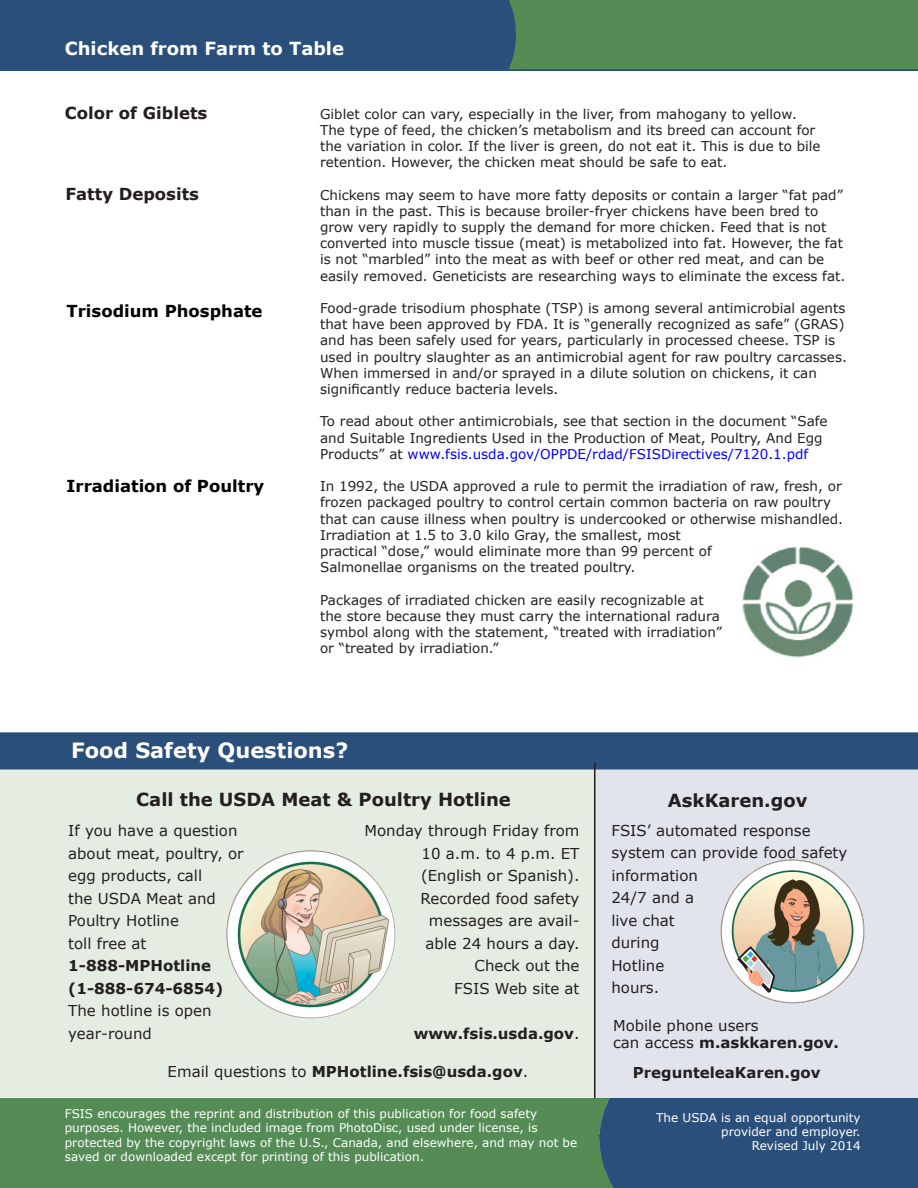
<style>
.page{position:relative;width:918px;height:1188px;background:#fff}
.page>*{position:absolute;margin:0;border:0;box-sizing:border-box;transform-origin:0 0}
.t1{font:700 21px "Verdana";color:#fff}
.t2{font:700 18px "Verdana";color:#231f20}
.t3{font:700 18px "Verdana";color:#fff}
.Plain_Text{font:700 16.5px "Verdana";color:#000}
.t4{font:700 16.5px "Verdana";color:#231f20}
.t5{font:15px/22.5px "Verdana";color:#231f20}
.t6{font:700 15px "Verdana";color:#231f20}
.t7{font:13.5px/16.2px "Verdana";color:#231f20}
.t8{font:12px/14.4px "Verdana";color:#fff}
.s1{color:#00f}
.s2{font-weight:400}
</style>
<div class="page">
<svg style="left:0;top:770px;width:594px;height:327px;background:#e1e9de"></svg>
<div style="left:596px;top:770px;width:322px;height:328px;background:#e2e4eb"></div>
<div style="left:0;top:732px;width:918px;height:38px;background:#2a4f7a"></div>
<hr style="left:594px;top:763px;width:2px;height:337px;background:#231f20">
<img style="left:742px;top:546px;width:111px;height:112px">
<div style="left:0;top:0;width:918px;height:71px;background:#2a4f7a"></div>
<div style="left:509px;top:0;width:409px;height:69px;background:#558c55"></div>
<div style="left:613px;top:1098px;width:305px;height:90px;background:#2a4f7a"></div>
<div style="left:0;top:1098px;width:613px;height:90px;background:#558c55"></div>
<img style="left:720px;top:860px;width:145px;height:144px">
<img style="left:232px;top:850px;width:74px;height:54px">
<p class="t3" style="left:65px;top:37px;width:281px">Chicken from Farm to Table</p>
<p class="t4" style="left:65px;top:102px;width:144px">Color of Giblets</p>
<p class="t4" style="left:66px;top:184px;width:135px">Fatty Deposits</p>
<p class="Plain_Text" style="left:67px;top:300px;width:197px">Trisodium Phosphate</p>
<p class="Plain_Text" style="left:67px;top:475px;width:199px">Irradiation of Poultry</p>
<p class="t7" style="left:320px;top:105px;width:502px">Giblet color can vary, especially in the liver, from mahogany to yellow.<br>The type of feed, the chicken’s metabolism and its breed can account for the variation in color. If the liver is green, do not eat it. This is due to bile retention. However, the chicken meat should be safe to eat.</p>
<p class="t7" style="left:320px;top:186px;width:527px">Chickens may seem to have more fatty deposits or contain a larger “fat pad” than in the past. This is because broiler-fryer chickens have been bred to grow very rapidly to supply the demand for more chicken. Feed that is not converted into muscle tissue (meat) is metabolized into fat. However, the fat is not “marbled” into the meat as with beef or other red meat, and can be easily removed. Geneticists are researching ways to eliminate the excess fat.</p>
<p class="t7" style="left:320px;top:300px;width:528px">Food-grade trisodium phosphate (TSP) is among several antimicrobial agents that have been approved by FDA. It is “generally recognized as safe” (GRAS) and has been safely used for years, particularly in processed cheese. TSP is used in poultry slaughter as an antimicrobial agent for raw poultry carcasses.<br>When immersed in and/or sprayed in a dilute solution on chickens, it can significantly reduce bacteria levels.</p>
<p class="t7" style="left:320px;top:413px;width:509px">To read about other antimicrobials, see that section in the document “Safe and Suitable Ingredients Used in the Production of Meat, Poultry, And Egg<br>Products” at <span class="s1">www.fsis.usda.gov/OPPDE/rdad/FSISDirectives/7120.1.pdf</span></p>
<p class="t7" style="left:320px;top:478px;width:525px">In 1992, the USDA approved a rule to permit the irradiation of raw, fresh, or frozen packaged poultry to control certain common bacteria on raw poultry that can cause illness when poultry is undercooked or otherwise mishandled.<br>Irradiation at 1.5 to 3.0 kilo Gray, the smallest, most<br>practical “dose,” would eliminate more than 99 percent of<br>Salmonellae organisms on the treated poultry.</p>
<p class="t7" style="left:320px;top:591px;width:404px">Packages of irradiated chicken are easily recognizable at the store because they must carry the international radura symbol along with the statement, “treated with irradiation” or “treated by irradiation.”</p>
<p class="t1" style="left:71px;top:737px;width:279px">Food Safety Questions?</p>
<p class="t2" style="left:136px;top:788px;width:376px">Call the USDA Meat &amp; Poultry Hotline</p>
<p class="t5" style="left:68px;top:819px;width:171px">If you have a question</p>
<p class="t5" style="left:68px;top:841px;width:177px">about meat, poultry, or egg products, call<br>the USDA Meat and<br>Poultry Hotline</p>
<p class="t5" style="left:68px;top:931px;width:80px">toll free at</p>
<p class="t6" style="left:68px;top:956px;width:144px">1-888-MPHotline</p>
<p class="t6" style="left:68px;top:979px;width:157px">(1-888-674-6854)</p>
<p class="t5" style="left:68px;top:999px;width:145px">The hotline is open</p>
<p class="t5" style="left:68px;top:1021px;width:85px">year-round</p>
<p class="t5" style="left:364px;top:819px;width:217px">Monday through Friday from</p>
<p class="t5" style="left:422px;top:841px;width:159px">10 a.m. to 4 p.m. ET</p>
<p class="t5" style="left:421px;top:864px;width:160px">(English or Spanish).</p>
<p class="t5" style="left:420px;top:886px;width:161px;text-align:right">Recorded food safety messages are avail&shy;able 24 hours a day.<br>Check out the</p>
<p class="t5" style="left:454px;top:976px;width:127px">FSIS Web site at</p>
<p class="t6" style="left:414px;top:1024px;width:167px">www.fsis.usda.gov<span class="s2">.</span></p>
<p class="t6" style="left:168px;top:1062px;width:362px"><span class="s2">Email questions to</span> MPHotline.fsis@usda.gov<span class="s2">.</span></p>
<p class="t8" style="left:65px;top:1106px;width:514px">FSIS encourages the reprint and distribution of this publication for food safety purposes. However, the included image from PhotoDisc, used under license, is protected by the copyright laws of the U.S., Canada, and elsewhere, and may not be saved or downloaded except for printing of this publication.</p>
<p class="t2" style="left:668px;top:789px;width:141px">AskKaren.gov</p>
<p class="t5" style="left:611px;top:819px;width:201px">FSIS’ automated response</p>
<p class="t5" style="left:611px;top:841px;width:237px">system can provide food safety</p>
<p class="t5" style="left:611px;top:864px;width:88px">information<br>24/7 and a</p>
<p class="t5" style="left:611px;top:909px;width:65px">live chat</p>
<p class="t5" style="left:611px;top:931px;width:50px">during</p>
<p class="t5" style="left:611px;top:954px;width:54px">Hotline</p>
<p class="t5" style="left:611px;top:976px;width:49px">hours.</p>
<p class="t5" style="left:613px;top:1014px;width:147px">Mobile phone users</p>
<p class="t6" style="left:613px;top:1033px;width:227px"><span class="s2">can access</span> m.askkaren.gov.</p>
<p class="t6" style="left:633px;top:1063px;width:189px">PregunteleaKaren.gov</p>
<p class="t8" style="left:656px;top:1110px;width:206px">The USDA is an equal opportunity</p>
<p class="t8" style="left:721px;top:1124px;width:141px">provider and employer.</p>
<p class="t8" style="left:752px;top:1138px;width:110px">Revised July 2014</p>
</div>
